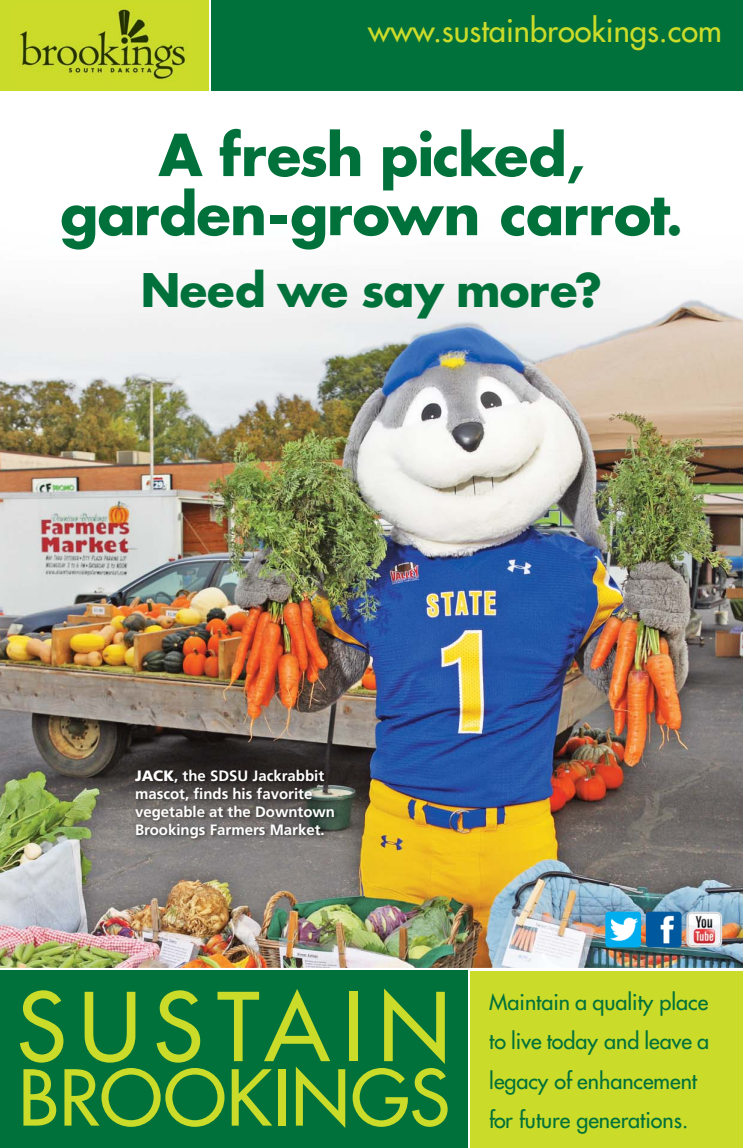
<style>
.page{position:relative;width:743px;height:1148px;background:#fff}
.page>*{position:absolute;margin:0;border:0;box-sizing:border-box;transform-origin:0 0}
.t1{font:92px "Futura";letter-spacing:.14em;color:#cadb2a}
.t2{font:74.88px "Futura";letter-spacing:.005em;color:#cadb2a}
.t3{font:700 56.25px/59px "Futura";letter-spacing:-.02em;color:#00713a;text-align:center}
.t4{font:700 45px "Futura";letter-spacing:-.02em;color:#00713a}
.t5{font:31px "Futura";color:#cadb2a}
.t6{font:21.5px/39.4px "Futura";color:#00713a}
.t7{font:700 15px/18px "Frutiger";color:#fff}
.s1{font-size:51.5px}
.s2{font-size:46.88px}
.s3{font-weight:900}
</style>
<div class="page">
<img style="left:0;top:277px;width:742px;height:690px">
<div style="left:0;top:970px;width:467px;height:178px;background:#00713a"></div>
<div style="left:470px;top:970px;width:272px;height:177px;background:#cadb2a"></div>
<img style="left:129px;top:764px;width:236px;height:137px">
<img style="left:605px;top:911px;width:36px;height:36px;border-radius:4px">
<img style="left:645px;top:911px;width:36px;height:36px;border-radius:4px">
<svg style="left:686px;top:911px;width:36px;height:36px"></svg>
<div style="left:211px;top:0;width:531px;height:90px;background:#00713a"></div>
<div style="left:0;top:0;width:208px;height:90px;background:#cadb2a"></div>
<img style="left:13px;top:9px;width:174px;height:71px">
<h3 class="t5" style="left:368px;top:15px;width:355px">www.sustainbrookings.com</h3>
<h3 class="t3" style="left:60px;top:130px;width:624px">A fresh picked<span class="s1">, </span>garden-grown carrot<span class="s2">.</span></h3>
<h3 class="t4" style="left:141px;top:270px;width:462px">Need we say more?</h3>
<p class="t7" style="left:135px;top:768px;width:201px"><span class="s3">JACK</span>, the SDSU Jackrabbit mascot, finds his favorite vegetable at the Downtown<br>Brookings Farmers Market.</p>
<h1 class="t1" style="left:17px;top:981px;width:435px">SUSTAIN</h1>
<h2 class="t2" style="left:19px;top:1060px;width:432px">BROOKINGS</h2>
<h3 class="t6" style="left:489px;top:983px;width:221px">Maintain a quality place to live today and leave a legacy of enhancement for future generations.</h3>
</div>
